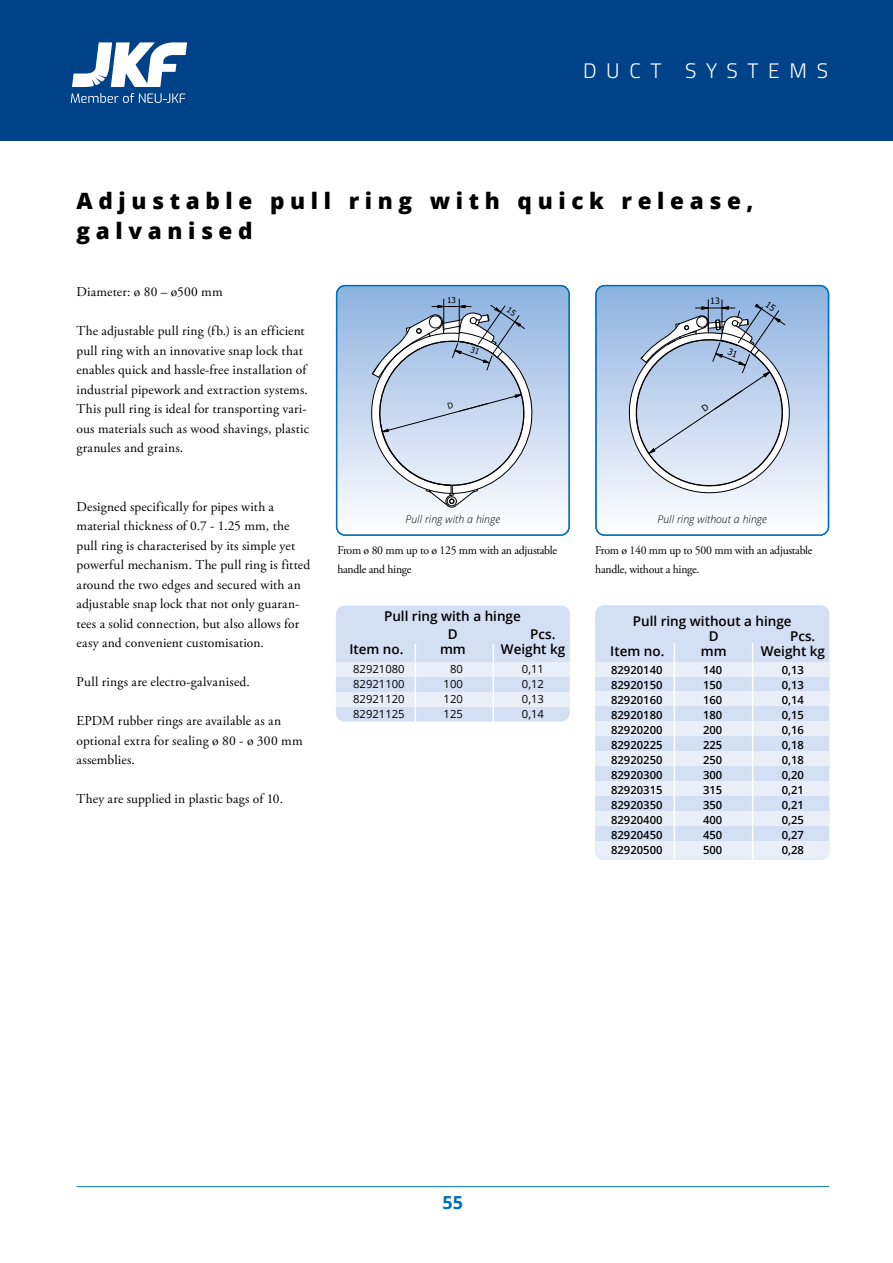
<style>
.page{position:relative;width:893px;height:1263px;background:#fff}
.page>*{position:absolute;margin:0;border:0;box-sizing:border-box;transform-origin:0 0}
.t1{font:800 22.5px/30px "Open Sans";letter-spacing:.25em;color:#000}
.t2{font:300 21px "Titillium";letter-spacing:.46em;color:#fff}
.t3{font:700 18px "Open Sans";color:#0070ba}
.t4{font:13.5px/19.5px "Adobe Garamond Pro";letter-spacing:.015em;color:#000}
.t5{font:600 13.5px/15px "Open Sans";color:#000;text-align:center}
.t6{font:12px/19.5px "Adobe Garamond Pro";letter-spacing:-.025em;color:#000}
.t7{font:600 11.25px "Open Sans";color:#000}
.t8{font:11.25px "Open Sans";color:#000}
.t9{font:italic 300 10.5px "Open Sans";color:#000}
.t10{font:8.85px "Tahoma";color:#000}
.t11{font:8.1px "Tahoma";color:#000}
</style>
<div class="page">
<div style="left:0;top:0;width:893px;height:140px;background:#004288"></div>
<div style="left:595px;top:605px;width:234px;height:255px;background:#d3dff3;border-radius:9px"></div>
<div style="left:595px;top:841px;width:234px;height:19px;background:#e9eff9"></div>
<div style="left:595px;top:691px;width:234px;height:15px;background:#e9eff9"></div>
<div style="left:595px;top:721px;width:234px;height:15px;background:#e9eff9"></div>
<div style="left:595px;top:751px;width:234px;height:15px;background:#e9eff9"></div>
<div style="left:595px;top:781px;width:234px;height:15px;background:#e9eff9"></div>
<div style="left:595px;top:811px;width:234px;height:15px;background:#e9eff9"></div>
<div style="left:595px;top:662px;width:234px;height:15px;background:#e9eff9"></div>
<hr style="left:674px;top:643px;width:1px;height:217px;background:#fff">
<hr style="left:752px;top:643px;width:1px;height:217px;background:#fff">
<svg style="left:337px;top:286px;width:232px;height:249px"></svg>
<hr style="left:459px;top:299px;width:1px;height:32px;background:#000">
<hr style="left:443px;top:299px;width:1px;height:32px;background:#000">
<div style="left:336px;top:285px;width:234px;height:251px;border:2px solid #0070ba;border-radius:9px"></div>
<svg style="left:598px;top:286px;width:230px;height:249px"></svg>
<hr style="left:708px;top:300px;width:1px;height:30px;background:#000">
<hr style="left:722px;top:300px;width:1px;height:31px;background:#000">
<div style="left:595px;top:285px;width:234px;height:251px;border:2px solid #0070ba;border-radius:9px"></div>
<div style="left:336px;top:606px;width:234px;height:115px;background:#d3dff3;border-radius:9px"></div>
<div style="left:336px;top:692px;width:234px;height:15px;background:#e9eff9"></div>
<div style="left:336px;top:662px;width:234px;height:15px;background:#e9eff9"></div>
<hr style="left:415px;top:644px;width:1px;height:78px;background:#fff">
<hr style="left:493px;top:644px;width:1px;height:78px;background:#fff">
<hr style="left:77px;top:1186px;width:752px;height:1px;background:#0070ba">
<svg style="left:71px;top:42px;width:116px;height:61px"></svg>
<svg style="left:369px;top:305px;width:168px;height:204px"></svg>
<svg style="left:626px;top:301px;width:172px;height:197px;background:#becce2"></svg>
<h2 class="t2" style="left:583px;top:55px;width:246px">DUCT SYSTEMS</h2>
<h1 class="t1" style="left:77px;top:184px;width:678px">Adjustable pull ring with quick release, galvanised</h1>
<p class="t4" style="left:77px;top:283px;width:148px">Diameter: ø 80 – ø500 mm</p>
<p class="t4" style="left:77px;top:322px;width:234px">The adjustable pull ring (fb.) is an efficient pull ring with an innovative snap lock that enables quick and hassle-free installation of industrial pipework and extraction systems.<br>This pull ring is ideal for transporting vari&shy;ous materials such as wood shavings, plastic granules and grains.</p>
<p class="t4" style="left:77px;top:497px;width:235px">Designed specifically for pipes with a material thickness of 0.7 - 1.25 mm, the pull ring is characterised by its simple yet powerful mechanism. The pull ring is fitted around the two edges and secured with an adjustable snap lock that not only guaran&shy;tees a solid connection, but also allows for easy and convenient customisation.</p>
<p class="t4" style="left:77px;top:673px;width:175px">Pull rings are electro-galvanised.</p>
<p class="t4" style="left:77px;top:712px;width:228px">EPDM rubber rings are available as an optional extra for sealing ø 80 - ø 300 mm assemblies.</p>
<p class="t4" style="left:77px;top:790px;width:208px">They are supplied in plastic bags of 10.</p>
<p class="t11" style="left:447px;top:295px;width:10px">13</p>
<p class="t10" style="left:710px;top:295px;width:11px">13</p>
<p class="t9" style="left:405px;top:511px;width:96px">Pull ring with a hinge</p>
<p class="t9" style="left:657px;top:511px;width:111px">Pull ring without a hinge</p>
<p class="t6" style="left:337px;top:541px;width:221px">From ø 80 mm up to ø 125 mm with an adjustable handle and hinge</p>
<p class="t5" style="left:384px;top:606px;width:138px;line-height:18px">Pull ring with a hinge<br>D</p>
<p class="t5" style="left:530px;top:626px;width:27px">Pcs.</p>
<p class="t6" style="left:595px;top:541px;width:219px">From ø 140 mm up to 500 mm with an adjustable handle, without a hinge.</p>
<p class="t5" style="left:633px;top:613px;width:160px">Pull ring without a hinge<br>D</p>
<p class="t5" style="left:790px;top:628px;width:27px">Pcs.</p>
<p class="t5" style="left:349px;top:641px;width:56px">Item no.</p>
<p class="t5" style="left:440px;top:641px;width:27px">mm</p>
<p class="t5" style="left:501px;top:641px;width:66px">Weight kg</p>
<p class="t8" style="left:353px;top:661px;width:53px">82921080</p>
<p class="t8" style="left:450px;top:661px;width:14px">80</p>
<p class="t8" style="left:522px;top:661px;width:24px">0,11</p>
<p class="t8" style="left:353px;top:676px;width:53px">82921100</p>
<p class="t8" style="left:444px;top:676px;width:21px">100</p>
<p class="t8" style="left:522px;top:676px;width:24px">0,12</p>
<p class="t8" style="left:353px;top:691px;width:53px">82921120</p>
<p class="t8" style="left:444px;top:691px;width:21px">120</p>
<p class="t8" style="left:522px;top:691px;width:24px">0,13</p>
<p class="t8" style="left:353px;top:706px;width:53px">82921125</p>
<p class="t8" style="left:444px;top:706px;width:21px">125</p>
<p class="t8" style="left:522px;top:706px;width:24px">0,14</p>
<p class="t5" style="left:610px;top:643px;width:56px">Item no.</p>
<p class="t5" style="left:701px;top:643px;width:27px">mm</p>
<p class="t5" style="left:761px;top:643px;width:66px">Weight kg</p>
<p class="t7" style="left:611px;top:662px;width:53px">82920140</p>
<p class="t7" style="left:703px;top:662px;width:21px">140</p>
<p class="t7" style="left:782px;top:662px;width:24px">0,13</p>
<p class="t7" style="left:611px;top:677px;width:53px">82920150</p>
<p class="t7" style="left:703px;top:677px;width:21px">150</p>
<p class="t7" style="left:782px;top:677px;width:24px">0,13</p>
<p class="t7" style="left:611px;top:692px;width:53px">82920160</p>
<p class="t7" style="left:703px;top:692px;width:21px">160</p>
<p class="t7" style="left:782px;top:692px;width:24px">0,14</p>
<p class="t7" style="left:611px;top:707px;width:53px">82920180</p>
<p class="t7" style="left:703px;top:707px;width:21px">180</p>
<p class="t7" style="left:782px;top:707px;width:24px">0,15</p>
<p class="t7" style="left:611px;top:722px;width:53px">82920200</p>
<p class="t7" style="left:703px;top:722px;width:21px">200</p>
<p class="t7" style="left:782px;top:722px;width:24px">0,16</p>
<p class="t7" style="left:611px;top:737px;width:53px">82920225</p>
<p class="t7" style="left:703px;top:737px;width:21px">225</p>
<p class="t7" style="left:782px;top:737px;width:24px">0,18</p>
<p class="t7" style="left:611px;top:752px;width:53px">82920250</p>
<p class="t7" style="left:703px;top:752px;width:21px">250</p>
<p class="t7" style="left:782px;top:752px;width:24px">0,18</p>
<p class="t7" style="left:611px;top:767px;width:53px">82920300</p>
<p class="t7" style="left:703px;top:767px;width:21px">300</p>
<p class="t7" style="left:782px;top:767px;width:24px">0,20</p>
<p class="t7" style="left:611px;top:782px;width:53px">82920315</p>
<p class="t7" style="left:703px;top:782px;width:21px">315</p>
<p class="t7" style="left:782px;top:782px;width:24px">0,21</p>
<p class="t7" style="left:611px;top:797px;width:53px">82920350</p>
<p class="t7" style="left:703px;top:797px;width:21px">350</p>
<p class="t7" style="left:782px;top:797px;width:24px">0,21</p>
<p class="t7" style="left:611px;top:812px;width:53px">82920400</p>
<p class="t7" style="left:703px;top:812px;width:21px">400</p>
<p class="t7" style="left:782px;top:812px;width:24px">0,25</p>
<p class="t7" style="left:611px;top:827px;width:53px">82920450</p>
<p class="t7" style="left:703px;top:827px;width:21px">450</p>
<p class="t7" style="left:782px;top:827px;width:24px">0,27</p>
<p class="t7" style="left:611px;top:842px;width:53px">82920500</p>
<p class="t7" style="left:703px;top:842px;width:21px">500</p>
<p class="t7" style="left:782px;top:842px;width:24px">0,28</p>
<h3 class="t3" style="left:443px;top:1189px;width:22px">55</h3>
</div>
